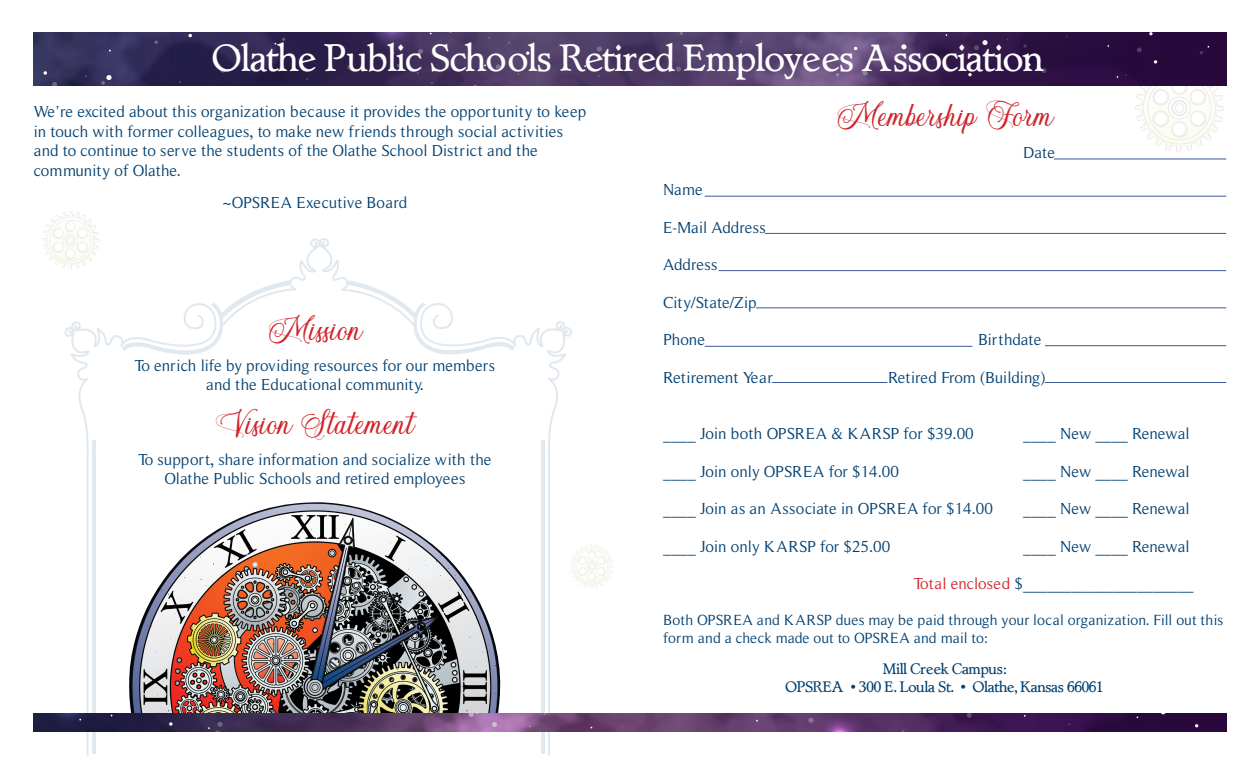
<style>
.page{position:relative;width:1260px;height:765px;background:#fff}
.page>*{position:absolute;margin:0;border:0;box-sizing:border-box;transform-origin:0 0}
.t1{font:700 37.5px "L890 Roman";color:#fff}
.t2{font:33.75px "Super Yeasty Personal Use";color:#d1232a}
.t3{font:16.25px/19.5px "Roman Serif";color:#004071}
.t4{font:15px/18px "Roman Serif";color:#004071}
.t5{font:700 15px "L890 Roman";color:#004071}
.s1{color:#d1232a}
</style>
<div class="page">
<img style="left:1135px;top:86px;width:89px;height:66px">
<svg style="left:64px;top:321px;width:63px;height:435px"></svg>
<hr style="left:92px;top:440px;width:3px;height:314px;background:#004071">
<svg style="left:122px;top:303px;width:99px;height:67px"></svg>
<svg style="left:221px;top:238px;width:352px;height:518px"></svg>
<hr style="left:541px;top:440px;width:4px;height:314px;background:#e1e8ee">
<svg style="left:318px;top:238px;width:197px;height:132px"></svg>
<img style="left:127px;top:502px;width:380px;height:212px">
<img style="left:378px;top:33px;width:848px;height:53px">
<img style="left:34px;top:33px;width:344px;height:53px">
<img style="left:709px;top:33px;width:514px;height:53px">
<svg style="left:348px;top:33px;width:84px;height:41px;background:#3a2956"></svg>
<img style="left:1144px;top:714px;width:82px;height:17px">
<svg style="left:34px;top:714px;width:1110px;height:18px;background:#513261"></svg>
<img style="left:570px;top:544px;width:44px;height:44px">
<img style="left:42px;top:211px;width:58px;height:58px">
<hr style="left:705px;top:196px;width:521px;height:1px;background:#3d5999">
<hr style="left:719px;top:270px;width:507px;height:1px;background:#3d5999">
<hr style="left:705px;top:346px;width:267px;height:1px;background:#3d5999">
<hr style="left:1054px;top:159px;width:172px;height:1px;background:#3d5999">
<hr style="left:772px;top:382px;width:115px;height:1px;background:#3d5999">
<hr style="left:1045px;top:382px;width:181px;height:1px;background:#3d5999">
<hr style="left:1045px;top:345px;width:181px;height:1px;background:#3d5999">
<hr style="left:765px;top:233px;width:461px;height:1px;background:#3d5999">
<hr style="left:756px;top:308px;width:470px;height:1px;background:#3d5999">
<p class="t1" style="left:213px;top:36px;width:832px">Olathe Public Schools Retired Employees Association</p>
<p class="t3" style="left:34px;top:102px;width:554px">We’re excited about this organization because it provides the opportunity to keep in touch with former colleagues, to make new friends through social activities</p>
<p class="t3" style="left:34px;top:141px;width:506px">and to continue to serve the students of the Olathe School District and the</p>
<p class="t3" style="left:34px;top:160px;width:149px">community of Olathe.</p>
<p class="t3" style="left:223px;top:192px;width:186px">~OPSREA Executive Board</p>
<p class="t2" style="left:836px;top:97px;width:219px">Membership Form</p>
<p class="t3" style="left:1023px;top:142px;width:33px">Date</p>
<p class="t3" style="left:663px;top:180px;width:41px">Name</p>
<p class="t3" style="left:663px;top:217px;width:104px">E-Mail Address</p>
<p class="t3" style="left:663px;top:255px;width:56px">Address</p>
<p class="t3" style="left:663px;top:292px;width:95px">City/State/Zip</p>
<p class="t3" style="left:663px;top:330px;width:43px">Phone</p>
<p class="t3" style="left:978px;top:330px;width:65px">Birthdate</p>
<p class="t3" style="left:663px;top:367px;width:111px">Retirement Year</p>
<p class="t3" style="left:888px;top:367px;width:159px">Retired From (Building)</p>
<p class="t2" style="left:268px;top:311px;width:96px">Mission</p>
<p class="t3" style="left:135px;top:355px;width:362px">To enrich life by providing resources for our members</p>
<p class="t3" style="left:206px;top:374px;width:219px">and the Educational community.</p>
<p class="t2" style="left:215px;top:405px;width:201px">Vision Statement</p>
<p class="t3" style="left:138px;top:450px;width:355px">To support, share information and socialize with the</p>
<p class="t3" style="left:165px;top:469px;width:302px">Olathe Public Schools and retired employees</p>
<p class="t3" style="left:663px;top:424px;width:312px">____ Join both OPSREA &amp; KARSP for $39.00</p>
<p class="t3" style="left:1023px;top:424px;width:168px">____ New ____ Renewal</p>
<p class="t3" style="left:663px;top:461px;width:237px">____ Join only OPSREA for $14.00</p>
<p class="t3" style="left:1023px;top:461px;width:168px">____ New ____ Renewal</p>
<p class="t3" style="left:663px;top:499px;width:331px">____ Join as an Associate in OPSREA for $14.00</p>
<p class="t3" style="left:1023px;top:499px;width:168px">____ New ____ Renewal</p>
<p class="t3" style="left:663px;top:536px;width:228px">____ Join only KARSP for $25.00</p>
<p class="t3" style="left:1023px;top:536px;width:168px">____ New ____ Renewal</p>
<p class="t3" style="left:914px;top:574px;width:281px"><span class="s1">Total enclosed</span> $_____________________</p>
<p class="t4" style="left:663px;top:611px;width:562px">Both OPSREA and KARSP dues may be paid through your local organization. Fill out this form and a check made out to OPSREA and mail to:</p>
<p class="t5" style="left:883px;top:660px;width:124px">Mill Creek Campus:</p>
<p class="t5" style="left:786px;top:678px;width:320px">OPSREA • 300 E. Loula St. • Olathe, Kansas 66061</p>
</div>
